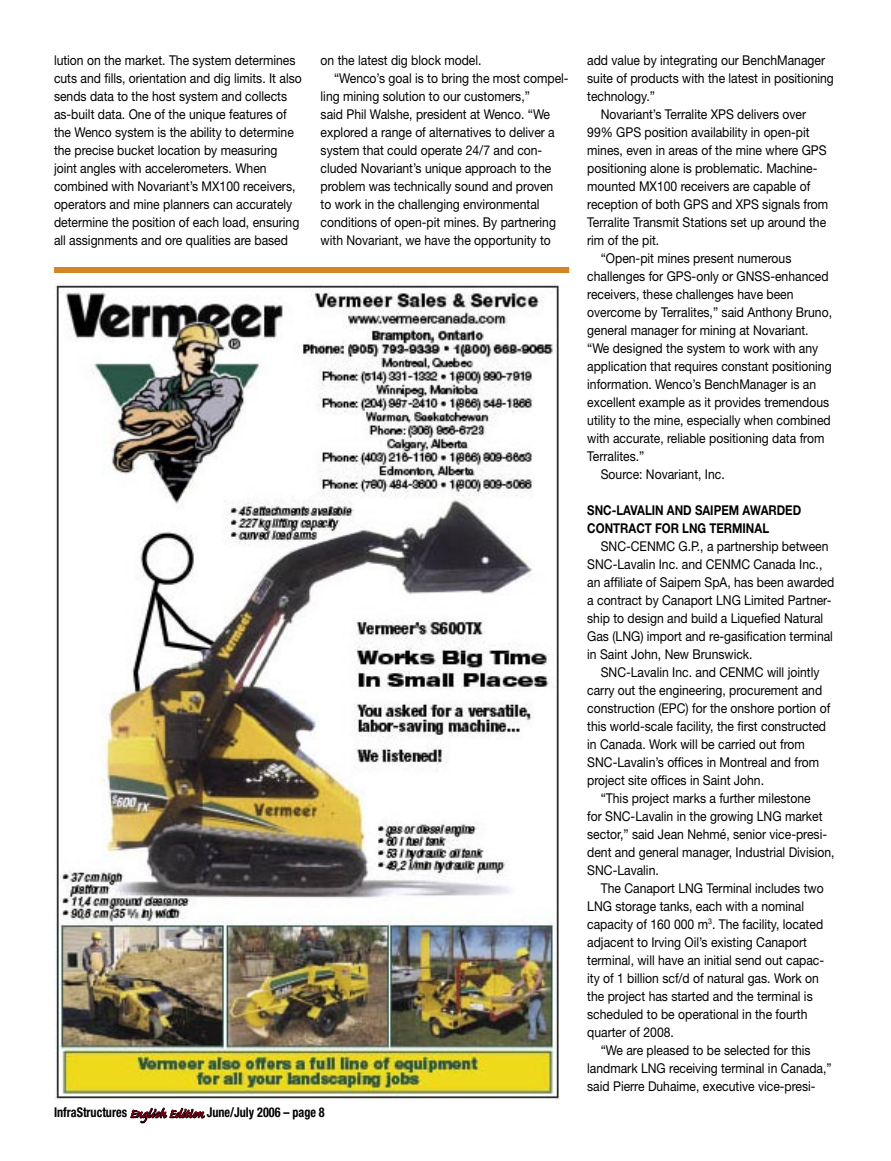
<style>
.page{position:relative;width:891px;height:1161px;background:#fff}
.page>*{position:absolute;margin:0;border:0;box-sizing:border-box;transform-origin:0 0}
.t1{font:13.5px/18px "Helvetica Neue";color:#000;scale:.9 1}
.t2{font:700 13.5px/18px "Helvetica Neue";color:#000;scale:.85 1}
.t3{font:700 condensed 13.5px "Helvetica Neue";color:#000;scale:.9 1}
.s1{font-family:"Caflisch Script Pro";font-weight:400;font-stretch:normal;font-size:15px;color:#af0025}
</style>
<div class="page">
<svg style="left:130px;top:1107px;width:75px;height:17px"></svg>
<div style="left:54px;top:267px;width:515px;height:6px;background:#d48625"></div>
<img style="left:54px;top:285px;width:506px;height:816px">
<p class="t1" style="left:54px;top:51px;width:277px">lution on the market. The system determines cuts and fills, orientation and dig limits. It also sends data to the host system and collects as-built data. One of the unique features of the Wenco system is the ability to determine the precise bucket location by measuring joint angles with accelerometers. When combined with Novariant’s MX100 receivers, operators and mine planners can accurately determine the position of each load, ensuring all assignments and ore qualities are based</p>
<p class="t1" style="left:321px;top:51px;width:180px">on the latest dig block model.</p>
<p class="t1" style="left:334px;top:69px;width:262px">“Wenco’s goal is to bring the most compel-</p>
<p class="t1" style="left:321px;top:87px;width:234px">ling mining solution to our customers,”</p>
<p class="t1" style="left:321px;top:105px;width:257px">said Phil Walshe, president at Wenco. “We</p>
<p class="t1" style="left:321px;top:123px;width:262px">explored a range of alternatives to deliver a</p>
<p class="t1" style="left:321px;top:141px;width:248px">system that could operate 24/7 and con-</p>
<p class="t1" style="left:321px;top:159px;width:258px">cluded Novariant’s unique approach to the</p>
<p class="t1" style="left:321px;top:177px;width:260px">problem was technically sound and proven</p>
<p class="t1" style="left:321px;top:195px;width:245px">to work in the challenging environmental</p>
<p class="t1" style="left:321px;top:213px;width:263px">conditions of open-pit mines. By partnering</p>
<p class="t1" style="left:321px;top:231px;width:257px">with Novariant, we have the opportunity to</p>
<p class="t3" style="left:54px;top:1105px;width:302px">InfraStructures <span class="s1">English Edition</span> June/July 2006 – page 8</p>
<p class="t1" style="left:587px;top:51px;width:266px">add value by integrating our BenchManager</p>
<p class="t1" style="left:587px;top:69px;width:276px">suite of products with the latest in positioning</p>
<p class="t1" style="left:587px;top:87px;width:77px">technology.”</p>
<p class="t1" style="left:601px;top:105px;width:230px">Novariant’s Terralite XPS delivers over</p>
<p class="t1" style="left:587px;top:123px;width:249px">99% GPS position availability in open-pit</p>
<p class="t1" style="left:587px;top:141px;width:268px">mines, even in areas of the mine where GPS</p>
<p class="t1" style="left:587px;top:159px;width:257px">positioning alone is problematic. Machine-</p>
<p class="t1" style="left:587px;top:177px;width:249px">mounted MX100 receivers are capable of</p>
<p class="t1" style="left:587px;top:195px;width:269px">reception of both GPS and XPS signals from</p>
<p class="t1" style="left:587px;top:213px;width:267px">Terralite Transmit Stations set up around the</p>
<p class="t1" style="left:587px;top:231px;width:82px">rim of the pit.</p>
<p class="t1" style="left:601px;top:249px;width:213px">“Open-pit mines present numerous</p>
<p class="t1" style="left:587px;top:267px;width:270px">challenges for GPS-only or GNSS-enhanced</p>
<p class="t1" style="left:587px;top:285px;width:231px">receivers, these challenges have been</p>
<p class="t1" style="left:587px;top:303px;width:274px">overcome by Terralites,” said Anthony Bruno,</p>
<p class="t1" style="left:587px;top:321px;width:248px">general manager for mining at Novariant.</p>
<p class="t1" style="left:587px;top:339px;width:258px">“We designed the system to work with any</p>
<p class="t1" style="left:587px;top:357px;width:273px">application that requires constant positioning</p>
<p class="t1" style="left:587px;top:375px;width:256px">information. Wenco’s BenchManager is an</p>
<p class="t1" style="left:587px;top:393px;width:270px">excellent example as it provides tremendous</p>
<p class="t1" style="left:587px;top:411px;width:272px">utility to the mine, especially when combined</p>
<p class="t1" style="left:587px;top:429px;width:265px">with accurate, reliable positioning data from</p>
<p class="t1" style="left:587px;top:447px;width:65px">Terralites.”</p>
<p class="t1" style="left:601px;top:465px;width:139px">Source: Novariant, Inc.</p>
<p class="t2" style="left:587px;top:501px;width:253px">SNC-LAVALIN AND SAIPEM AWARDED<br>CONTRACT FOR LNG TERMINAL</p>
<p class="t1" style="left:587px;top:537px;width:276px;text-indent:14px">SNC-CENMC G.P., a partnership between SNC-Lavalin Inc. and CENMC Canada Inc., an affiliate of Saipem SpA, has been awarded a contract by Canaport LNG Limited Partner&shy;ship to design and build a Liquefied Natural Gas (LNG) import and re-gasification terminal in Saint John, New Brunswick.</p>
<p class="t1" style="left:587px;top:663px;width:272px;text-indent:14px">SNC-Lavalin Inc. and CENMC will jointly carry out the engineering, procurement and construction (EPC) for the onshore portion of this world-scale facility, the first constructed in Canada. Work will be carried out from SNC-Lavalin’s offices in Montreal and from project site offices in Saint John.</p>
<p class="t1" style="left:587px;top:789px;width:276px;text-indent:14px">“This project marks a further milestone<br>for SNC-Lavalin in the growing LNG market sector,” said Jean Nehmé, senior vice-presi&shy;dent and general manager, Industrial Division, SNC-Lavalin.</p>
<p class="t1" style="left:587px;top:879px;width:265px;text-indent:14px">The Canaport LNG Terminal includes two LNG storage tanks, each with a nominal capacity of 160 000 m<sup>3</sup>. The facility, located adjacent to Irving Oil’s existing Canaport terminal, will have an initial send out capac&shy;ity of 1 billion scf/d of natural gas. Work on the project has started and the terminal is scheduled to be operational in the fourth quarter of 2008.</p>
<p class="t1" style="left:587px;top:1041px;width:273px;text-indent:14px">“We are pleased to be selected for this landmark LNG receiving terminal in Canada,” said Pierre Duhaime, executive vice-presi-</p>
</div>
